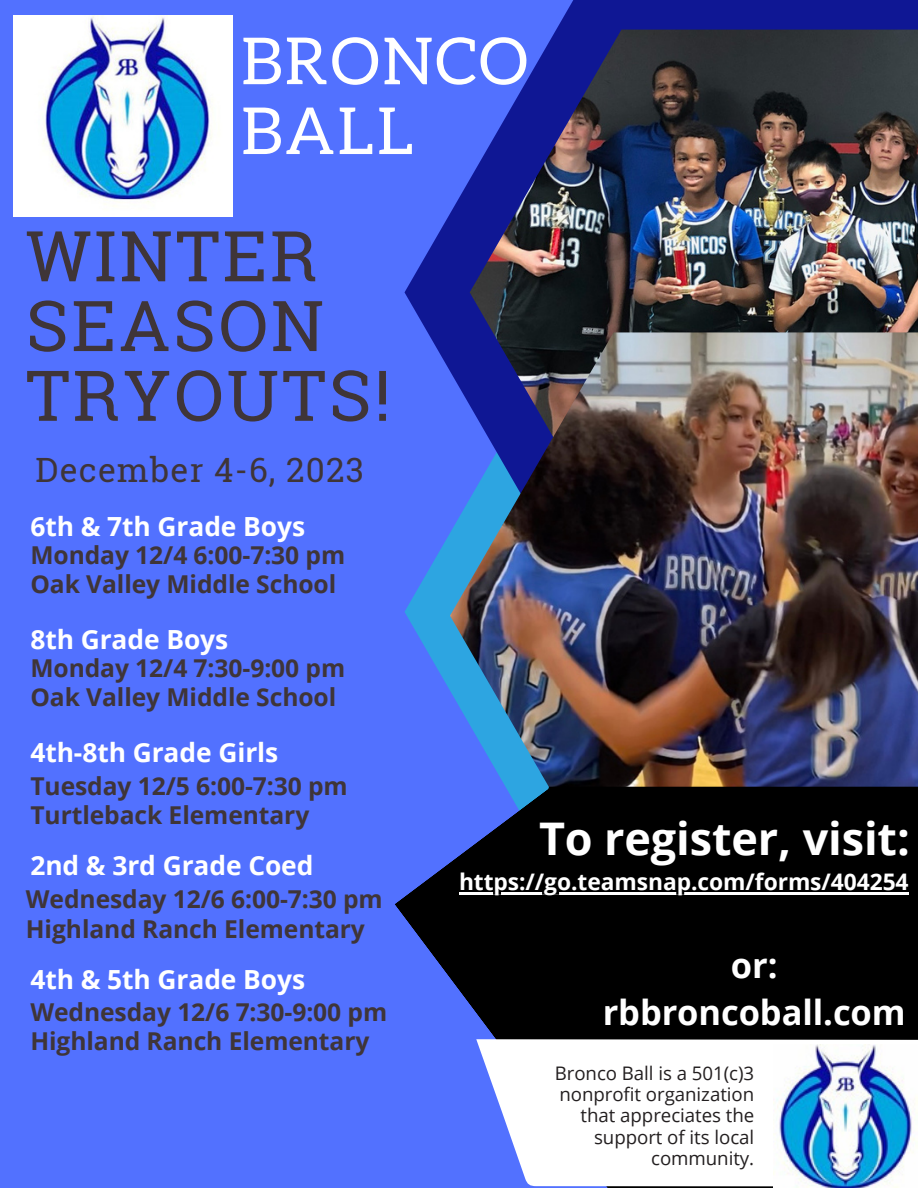
<style>
.page{position:relative;width:918px;height:1188px;background:#5271ff}
.page>*{position:absolute;margin:0;border:0;box-sizing:border-box;transform-origin:0 0}
.t1{font:70.05px/69.8px "Roboto Slab";letter-spacing:.04em;color:#3f3538}
.t2{font:64.95px "Aleo";letter-spacing:.04em;color:#fff}
.t3{font:700 45px "Open Sans";letter-spacing:-.005em;color:#fff}
.t4{font:700 34.5px "Open Sans";letter-spacing:-.005em;color:#fff}
.t5{font:33.45px "Roboto Slab";letter-spacing:.035em;color:#3f3538}
.t6{font:700 26.4px "Open Sans";letter-spacing:-.005em;color:#fff}
.t7{font:700 24.6px "Open Sans";letter-spacing:-.005em;color:#3f3538}
.t8{font:700 22.8px "Open Sans";letter-spacing:-.005em;color:#fff}
.t9{font:18.75px/21.3px "Open Sans";letter-spacing:-.005em;color:#231f20;text-align:right}
</style>
<div class="page">
<svg style="left:469px;top:0;width:449px;height:181px;fill:#0f1794"></svg>
<img style="left:470px;top:30px;width:448px;height:151px">
<img style="left:394px;top:181px;width:524px;height:831px">
<img style="left:450px;top:332px;width:468px;height:567px">
<img style="left:13px;top:16px;width:220px;height:200px">
<svg style="left:476px;top:825px;width:442px;height:363px;background:#83858d"></svg>
<img style="left:773px;top:1044px;width:144px;height:144px">
<div style="left:494px;top:787px;width:424px;height:176px;background:#000"></div>
<hr style="left:459px;top:892px;width:372px;height:2px;background:#fff">
<hr style="left:831px;top:892px;width:78px;height:2px;background:#fff">
<p class="t2" style="left:241px;top:32px;width:288px">BRONCO</p>
<p class="t2" style="left:241px;top:102px;width:174px">BALL</p>
<p class="t1" style="left:26px;top:219px;width:366px">WINTER<br>SEASON<br>TRYOUTS!</p>
<p class="t5" style="left:35px;top:447px;width:330px">December 4-6, 2023</p>
<p class="t6" style="left:30px;top:508px;width:276px">6th &amp; 7th Grade Boys</p>
<p class="t7" style="left:30px;top:538px;width:316px">Monday 12/4 6:00-7:30 pm</p>
<p class="t7" style="left:30px;top:567px;width:307px">Oak Valley Middle School</p>
<p class="t6" style="left:30px;top:621px;width:199px">8th Grade Boys</p>
<p class="t7" style="left:30px;top:651px;width:316px">Monday 12/4 7:30-9:00 pm</p>
<p class="t7" style="left:30px;top:680px;width:307px">Oak Valley Middle School</p>
<p class="t6" style="left:30px;top:734px;width:249px">4th-8th Grade Girls</p>
<p class="t7" style="left:30px;top:769px;width:319px">Tuesday 12/5 6:00-7:30 pm</p>
<p class="t7" style="left:30px;top:798px;width:281px">Turtleback Elementary</p>
<p class="t6" style="left:30px;top:847px;width:285px">2nd &amp; 3rd Grade Coed</p>
<p class="t7" style="left:26px;top:882px;width:358px">Wednesday 12/6 6:00-7:30 pm</p>
<p class="t7" style="left:26px;top:911px;width:341px">Highland Ranch Elementary</p>
<p class="t6" style="left:30px;top:960px;width:276px">4th &amp; 5th Grade Boys</p>
<p class="t7" style="left:30px;top:995px;width:358px">Wednesday 12/6 7:30-9:00 pm</p>
<p class="t7" style="left:30px;top:1024px;width:341px">Highland Ranch Elementary</p>
<p class="t3" style="left:539px;top:807px;width:372px">To register, visit:</p>
<p class="t8" style="left:459px;top:865px;width:451px">https://go.teamsnap.com/forms/404254</p>
<p class="t4" style="left:731px;top:941px;width:48px">or:</p>
<p class="t4" style="left:603px;top:989px;width:304px">rbbroncoball.com</p>
<p class="t9" style="left:555px;top:1062px;width:201px">Bronco Ball is a 501(c)3 nonprofit organization that appreciates the support of its local community.</p>
</div>
